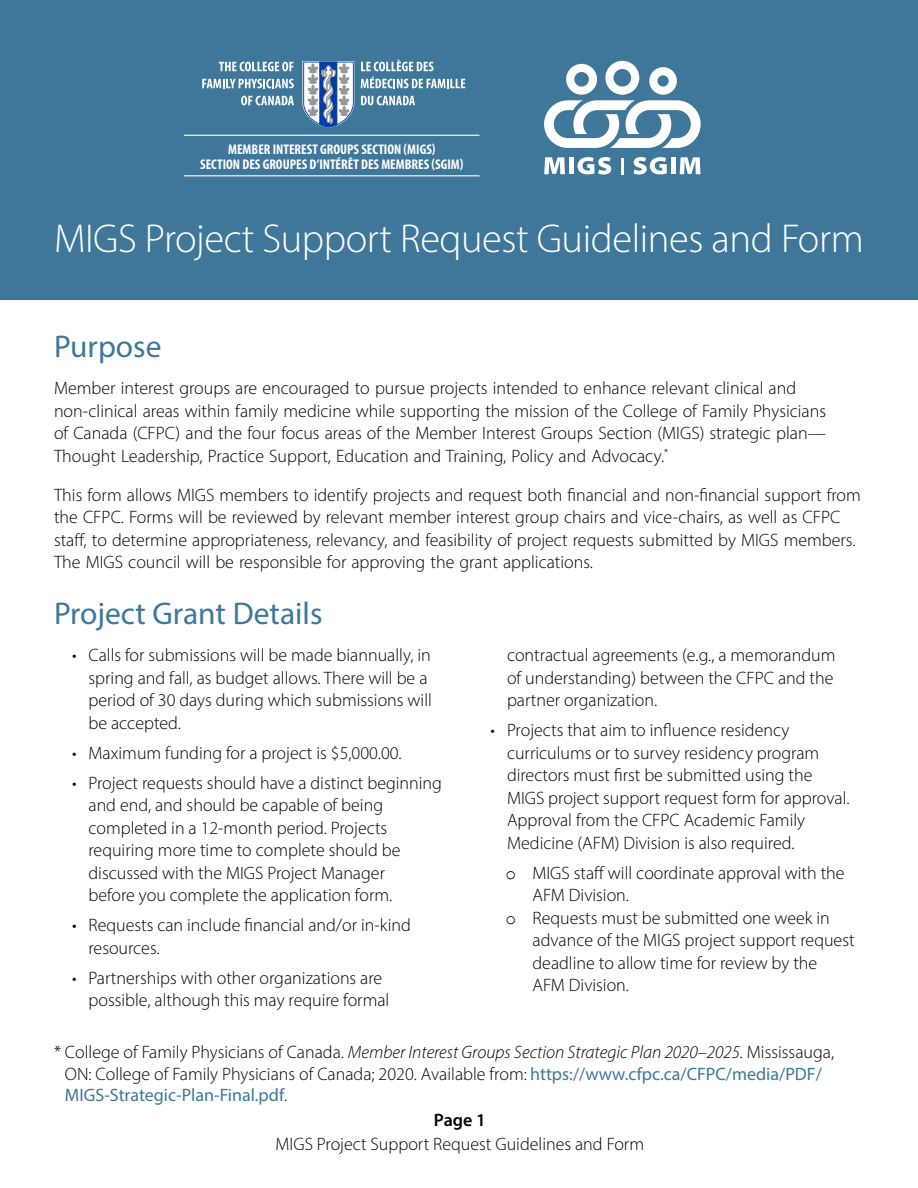
<style>
.page{position:relative;width:918px;height:1188px;background:#fff}
.page>*{position:absolute;margin:0;border:0;box-sizing:border-box;transform-origin:0 0}
.t1{font:300 40.5px "Myriad Pro";letter-spacing:-.01em;color:#fff}
.Subhead{font:31.5px "Myriad Pro";color:#3e7799}
.Body{font:300 18px/22.5px "Myriad Pro";color:#000}
.t2{font:600 18px "Myriad Pro";color:#000}
.t3{font:700 condensed 14.1px/15.6px "Myriad Pro";color:#fff;text-align:center}
.s1{font-family:"Courier New";font-weight:400}
.s2{font-style:italic}
.s3{font-weight:400;color:#3e7799}
</style>
<div class="page">
<div style="left:0;top:0;width:918px;height:299px;background:#3e7799"></div>
<hr style="left:184px;top:135px;width:295px;height:1px;background:#fff">
<hr style="left:184px;top:175px;width:295px;height:1px;background:#fff">
<svg style="left:361px;top:60px;width:73px;height:11px"></svg>
<svg style="left:361px;top:77px;width:104px;height:11px"></svg>
<svg style="left:361px;top:96px;width:54px;height:9px"></svg>
<svg style="left:219px;top:62px;width:75px;height:9px"></svg>
<svg style="left:202px;top:79px;width:92px;height:9px"></svg>
<svg style="left:241px;top:96px;width:53px;height:9px"></svg>
<svg style="left:302px;top:61px;width:52px;height:67px;background:#8fa4c3"></svg>
<svg style="left:544px;top:61px;width:157px;height:87px"></svg>
<svg style="left:544px;top:157px;width:21px;height:17px"></svg>
<div style="left:569px;top:157px;width:5px;height:17px;background:#fff"></div>
<svg style="left:578px;top:157px;width:33px;height:18px"></svg>
<hr style="left:621px;top:158px;width:3px;height:17px;background:#fff">
<svg style="left:634px;top:157px;width:33px;height:18px"></svg>
<div style="left:671px;top:157px;width:5px;height:17px;background:#fff"></div>
<svg style="left:680px;top:157px;width:20px;height:17px"></svg>
<p class="t3" style="left:200px;top:141px;width:265px">MEMBER INTEREST GROUPS SECTION (MIGS)<br>SECTION DES GROUPES D’INTÉRÊT DES MEMBRES (SGIM)</p>
<p class="t1" style="left:54px;top:214px;width:812px">MIGS Project Support Request Guidelines and Form</p>
<p class="Subhead" style="left:54px;top:327px;width:109px">Purpose</p>
<p class="Body" style="left:54px;top:377px;width:774px">Member interest groups are encouraged to pursue projects intended to enhance relevant clinical and non-clinical areas within family medicine while supporting the mission of the College of Family Physicians of Canada (CFPC) and the four focus areas of the Member Interest Groups Section (MIGS) strategic plan— Thought Leadership, Practice Support, Education and Training, Policy and Advocacy.<sup>*</sup></p>
<p class="Body" style="left:54px;top:483px;width:808px">This form allows MIGS members to identify projects and request both financial and non-financial support from the CFPC. Forms will be reviewed by relevant member interest group chairs and vice-chairs, as well as CFPC staff, to determine appropriateness, relevancy, and feasibility of project requests submitted by MIGS members.<br>The MIGS council will be responsible for approving the grant applications.</p>
<p class="Subhead" style="left:54px;top:594px;width:270px">Project Grant Details</p>
<p class="Body" style="left:88px;top:644px;width:345px;text-indent:-16px">• Calls for submissions will be made biannually, in spring and fall, as budget allows. There will be a period of 30 days during which submissions will be accepted.</p>
<p class="Body" style="left:72px;top:742px;width:331px">• Maximum funding for a project is $5,000.00.</p>
<p class="Body" style="left:88px;top:772px;width:355px;text-indent:-16px">• Project requests should have a distinct beginning and end, and should be capable of being completed in a 12-month period. Projects requiring more time to complete should be discussed with the MIGS Project Manager<br>before you complete the application form.</p>
<p class="Body" style="left:88px;top:914px;width:324px;text-indent:-16px">• Requests can include financial and/or in-kind resources.</p>
<p class="Body" style="left:88px;top:967px;width:302px;text-indent:-16px">• Partnerships with other organizations are possible, although this may require formal</p>
<p class="Body" style="left:507px;top:644px;width:330px;text-align:justify">contractual agreements (e.g., a memorandum of understanding) between the CFPC and the partner organization.</p>
<p class="Body" style="left:507px;top:719px;width:344px;text-indent:-16px">• Projects that aim to influence residency curriculums or to survey residency program directors must first be submitted using the MIGS project support request form for approval.<br>Approval from the CFPC Academic Family Medicine (AFM) Division is also required.</p>
<p class="Body" style="left:532px;top:862px;width:314px;text-indent:-27px"><span class="s1">o</span> MIGS staff will coordinate approval with the<br>AFM Division.</p>
<p class="Body" style="left:532px;top:907px;width:324px;text-indent:-27px"><span class="s1">o</span> Requests must be submitted one week in advance of the MIGS project support request deadline to allow time for review by the<br>AFM Division.</p>
<p class="Body" style="left:65px;top:1041px;width:771px;line-height:21.6px;text-indent:-11px">* College of Family Physicians of Canada. <span class="s2">Member Interest Groups Section Strategic Plan 2020–2025.</span> Mississauga,<br>ON: College of Family Physicians of Canada; 2020. Available from: <span class="s3">https://www.cfpc.ca/CFPC/media/PDF/<br>MIGS-Strategic-Plan-Final.pdf</span>.</p>
<p class="t2" style="left:434px;top:1110px;width:53px">Page 1</p>
<p class="Body" style="left:276px;top:1132px;width:370px">MIGS Project Support Request Guidelines and Form</p>
</div>
